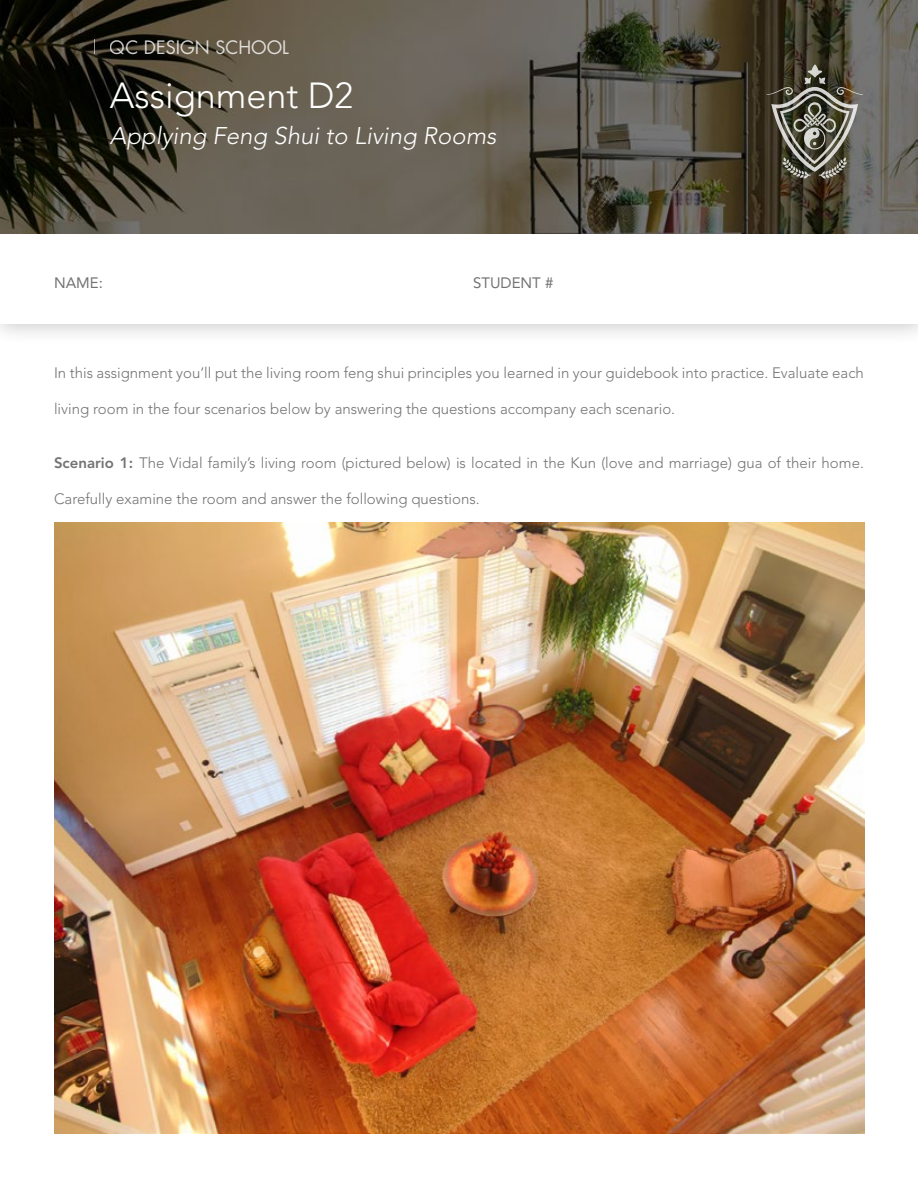
<style>
.page{position:relative;width:918px;height:1188px;background:#fff}
.page>*{position:absolute;margin:0;border:0;box-sizing:border-box;transform-origin:0 0}
.t1{font:300 36px "Avenir LT Std";color:#fff}
.t2{font:italic 300 24px "Avenir LT Std";color:#fff}
.t3{font:18px "Futura Std";color:#fff}
.t4{font:300 15px "Avenir LT Std";color:#737373}
.t5{font:15px "Avenir LT Std";color:#737373}
.s1{font-weight:800}
</style>
<div class="page">
<div style="left:0;top:215px;width:918px;height:131px;background:#000;opacity:.23"></div>
<div style="left:0;top:234px;width:918px;height:90px;background:#fff"></div>
<img style="left:0;top:0;width:918px;height:234px">
<svg style="left:766px;top:64px;width:97px;height:114px;background:#625f52"></svg>
<svg style="left:94px;top:39px;width:1px;height:15px"></svg>
<img style="left:54px;top:522px;width:810px;height:612px">
<p class="t3" style="left:110px;top:36px;width:181px">QC DESIGN SCHOOL</p>
<h1 class="t1" style="left:110px;top:74px;width:245px">Assignment D2</h1>
<h2 class="t2" style="left:110px;top:122px;width:388px">Applying Feng Shui to Living Rooms</h2>
<p class="t5" style="left:54px;top:274px;width:50px">NAME:</p>
<p class="t5" style="left:473px;top:274px;width:82px">STUDENT #</p>
<p class="t4" style="left:54px;top:364px;width:811px">In this assignment you’ll put the living room feng shui principles you learned in your guidebook into practice. Evaluate each</p>
<p class="t4" style="left:54px;top:400px;width:623px">living room in the four scenarios below by answering the questions accompany each scenario.</p>
<p class="t4" style="left:54px;top:454px;width:811px"><span class="s1">Scenario 1:</span> The Vidal family’s living room (pictured below) is located in the Kun (love and marriage) gua of their home.</p>
<p class="t4" style="left:54px;top:490px;width:427px">Carefully examine the room and answer the following questions.</p>
</div>
